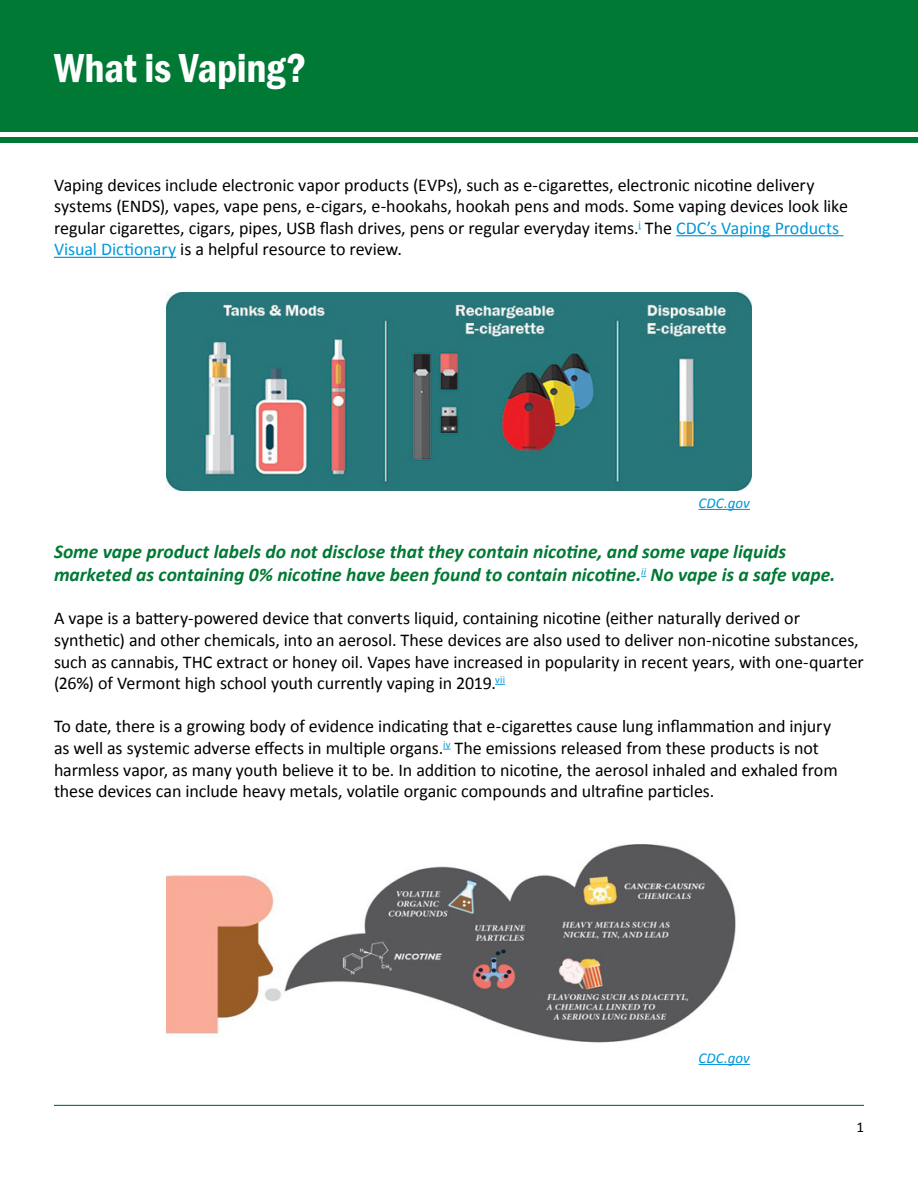
<style>
.page{position:relative;width:918px;height:1188px;background:#fff}
.page>*{position:absolute;margin:0;border:0;box-sizing:border-box;transform-origin:0 0}
.Chapter{font:42px "Franklin Gothic URW Con Dem";letter-spacing:-.01em;color:#fff}
.t1{font:italic 700 19.5px/23.4px "Calibri";color:#007934}
.t2{font:18px/21.6px "Calibri";letter-spacing:-.005em;color:#000}
.t3{font:italic 15px "Calibri";letter-spacing:.005em;color:#0098d9}
.t4{font:15px "Calibri";color:#000}
.s1{color:#0098d9}
</style>
<div class="page">
<hr style="left:54px;top:1105px;width:810px;height:1px;background:#007934">
<hr style="left:676px;top:235px;width:167px;height:1px;background:#0098d9">
<hr style="left:54px;top:257px;width:122px;height:1px;background:#0098d9">
<img style="left:166px;top:293px;width:586px;height:197px">
<hr style="left:699px;top:509px;width:51px;height:1px;background:#0098d9">
<img style="left:166px;top:844px;width:570px;height:199px">
<hr style="left:699px;top:1064px;width:51px;height:1px;background:#0098d9">
<div style="left:0;top:0;width:918px;height:142px;background:#007934"></div>
<div style="left:0;top:132px;width:918px;height:5px;background:#fff"></div>
<p class="Chapter" style="left:54px;top:40px;width:254px">What is Vaping?</p>
<p class="t2" style="left:54px;top:173px;width:796px">Vaping devices include electronic vapor products (EVPs), such as e-cigarettes, electronic nicotine delivery systems (ENDS), vapes, vape pens, e-cigars, e-hookahs, hookah pens and mods. Some vaping devices look like regular cigarettes, cigars, pipes, USB flash drives, pens or regular everyday items.<sup>i</sup> The <span class="s1">CDC’s Vaping Products Visual Dictionary</span> is a helpful resource to review.</p>
<p class="t3" style="left:699px;top:493px;width:53px">CDC.gov</p>
<p class="t1" style="left:54px;top:539px;width:783px">Some vape product labels do not disclose that they contain nicotine, and some vape liquids marketed as containing 0% nicotine have been found to contain nicotine.<sup>ii</sup> No vape is a safe vape.</p>
<p class="t2" style="left:54px;top:607px;width:811px">A vape is a battery-powered device that converts liquid, containing nicotine (either naturally derived or synthetic) and other chemicals, into an aerosol. These devices are also used to deliver non-nicotine substances, such as cannabis, THC extract or honey oil. Vapes have increased in popularity in recent years, with one-quarter (26%) of Vermont high school youth currently vaping in 2019.<sup>vii</sup></p>
<p class="t2" style="left:54px;top:715px;width:785px">To date, there is a growing body of evidence indicating that e-cigarettes cause lung inflammation and injury as well as systemic adverse effects in multiple organs.<sup>iv</sup> The emissions released from these products is not harmless vapor, as many youth believe it to be. In addition to nicotine, the aerosol inhaled and exhaled from these devices can include heavy metals, volatile organic compounds and ultrafine particles.</p>
<p class="t3" style="left:699px;top:1048px;width:53px">CDC.gov</p>
<p class="t4" style="left:856px;top:1117px;width:9px">1</p>
</div>
